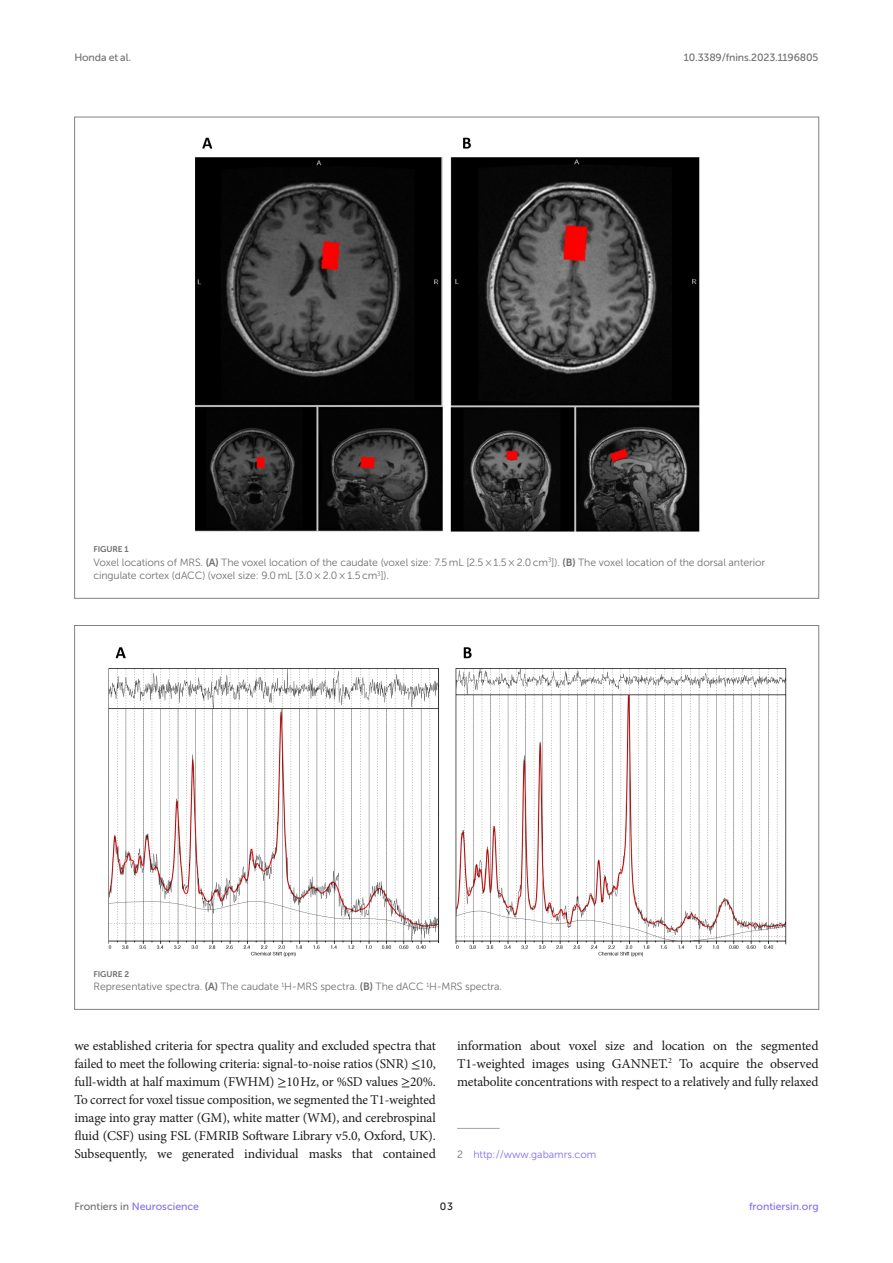
<style>
.page{position:relative;width:893px;height:1263px;background:#fff}
.page>*{position:absolute;margin:0;border:0;box-sizing:border-box;transform-origin:0 0}
.TEXT_FLUSH{font:13.5px/18px "Minion Pro";letter-spacing:-.01em;color:#1b1c1b;text-align:justify}
.FIG_LEG{font:10.5px/13.5px "Museo Sans 300";letter-spacing:-.01em;color:#706f70}
.t1{font:10.5px "Museo Sans 500";color:#856df0}
.t2{font:10.5px "Museo Sans 500";letter-spacing:-.015em;color:#706f70}
.FOOTNOTE{font:10.5px "Museo Sans 300";color:#856df0}
.t3{font:10.5px "Museo Sans 500";color:#1b1c1b}
.FIG_HD{font:8.25px "Museo Sans 700";letter-spacing:-.01em;color:#706f70}
.s1{font-family:"Museo Sans 700"}
.s2{font-family:"STIX General"}
.s3{color:#706f70}
</style>
<div class="page">
<hr style="left:457px;top:1128px;width:43px;height:1px;background:#a2a3a3">
<img style="left:195px;top:137px;width:505px;height:395px">
<img style="left:108px;top:647px;width:679px;height:310px">
<p class="t2" style="left:74px;top:51px;width:58px">Honda et al.</p>
<p class="t2" style="left:684px;top:51px;width:136px">10.3389/fnins.2023.1196805</p>
<p class="FIG_HD" style="left:94px;top:545px;width:37px">FIGURE 1</p>
<p class="FIG_LEG" style="left:94px;top:556px;width:673px">Voxel locations of MRS. <span class="s1">(A)</span> The voxel location of the caudate (voxel size: 7.5 mL [2.5 × 1.5 × 2.0 cm<sup>3</sup>]). <span class="s1">(B)</span> The voxel location of the dorsal anterior cingulate cortex (dACC) (voxel size: 9.0 mL [3.0 × 2.0 × 1.5 cm<sup>3</sup>]).</p>
<p class="FIG_HD" style="left:94px;top:969px;width:37px">FIGURE 2</p>
<p class="FIG_LEG" style="left:94px;top:980px;width:410px">Representative spectra. <span class="s1">(A)</span> The caudate <sup>1</sup>H-MRS spectra. <span class="s1">(B)</span> The dACC <sup>1</sup>H-MRS spectra.</p>
<p class="TEXT_FLUSH" style="left:74px;top:1037px;width:363px">we established criteria for spectra quality and excluded spectra that failed to meet the following criteria: signal-to-noise ratios (SNR) <span class="s2">≤</span>10, full-width at half maximum (FWHM) <span class="s2">≥</span>10Hz, or %SD values <span class="s2">≥</span>20%.<br>To correct for voxel tissue composition, we segmented the T1-weighted image into gray matter (GM), white matter (WM), and cerebrospinal fluid (CSF) using FSL (FMRIB Software Library v5.0, Oxford, UK).<br>Subsequently, we generated individual masks that contained</p>
<p class="TEXT_FLUSH" style="left:457px;top:1037px;width:363px">information about voxel size and location on the segmented T1-weighted images using GANNET.<sup>2</sup> To acquire the observed metabolite concentrations with respect to a relatively and fully relaxed</p>
<p class="FOOTNOTE" style="left:457px;top:1149px;width:141px"><span class="s3">2</span> http://www.gabamrs.com</p>
<p class="t1" style="left:74px;top:1200px;width:126px"><span class="s3">Frontiers in</span> Neuroscience</p>
<p class="t3" style="left:440px;top:1200px;width:15px">03</p>
<p class="t1" style="left:749px;top:1200px;width:71px">frontiersin.org</p>
</div>
